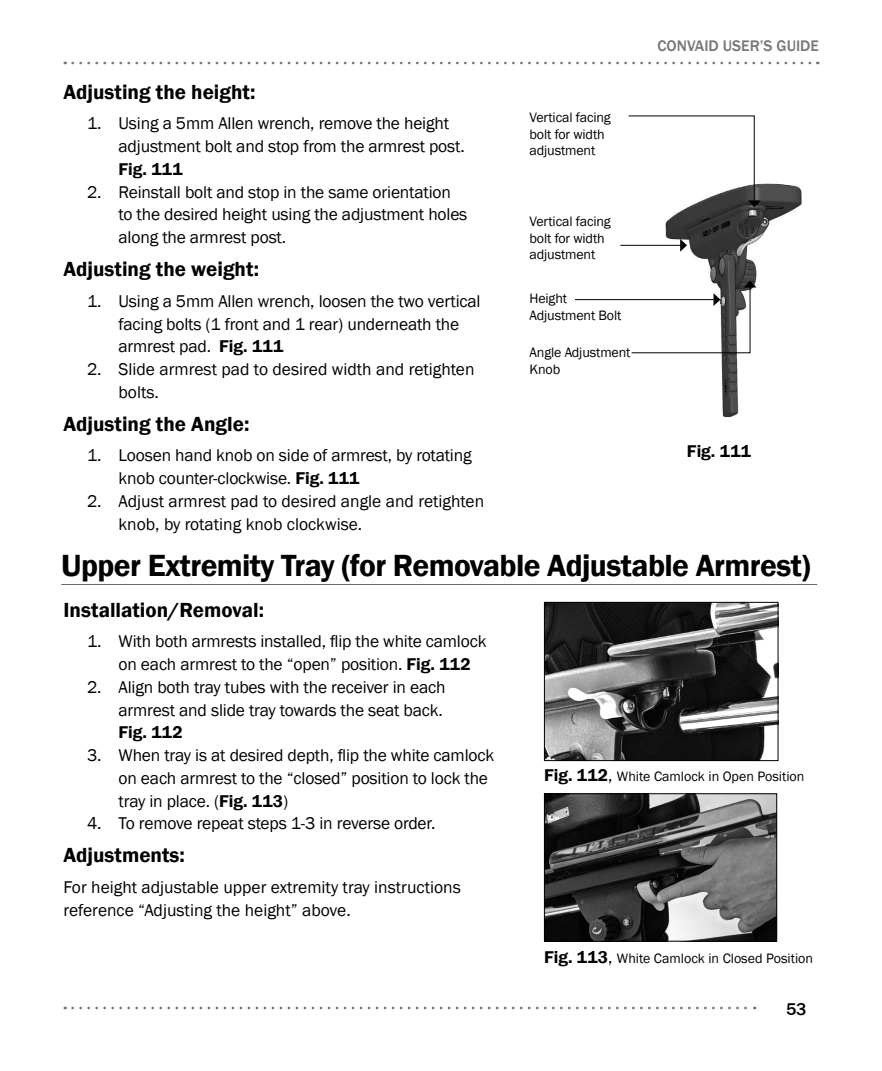
<style>
.page{position:relative;width:882px;height:1071px;background:#fff}
.page>*{position:absolute;margin:0;border:0;box-sizing:border-box;transform-origin:0 0}
.Etac_Sub_Header{font:600 31.5px "Franklin Gothic";letter-spacing:-.02em;color:#000}
.Etac_Topic_Heading{font:600 21px "Franklin Gothic";color:#000}
.Etac_UG_Paragraph{font:17.5px/22.8px "Franklin Gothic";letter-spacing:-.01em;color:#000}
.t1{font:600 17.5px "Franklin Gothic";letter-spacing:.005em;color:#000}
.t2{font:500 17.5px "Franklin Gothic";color:#000}
.t3{font:500 15.75px "Franklin Gothic";color:#767676}
.t4{font:14px/16.8px "Franklin Gothic";letter-spacing:-.01em;color:#000}
.s1{font-weight:600}
.s2{font-weight:600;font-size:17.5px}
.s3{font-size:17.5px}
</style>
<div class="page">
<svg style="left:73px;top:62px;width:745px;height:2px"></svg>
<svg style="left:73px;top:1007px;width:682px;height:2px"></svg>
<img style="left:646px;top:183px;width:156px;height:235px">
<hr style="left:61px;top:584px;width:756px;height:1px;background:#686868">
<img style="left:546px;top:795px;width:229px;height:145px">
<div style="left:544px;top:793px;width:233px;height:149px;border:1px solid #000"></div>
<img style="left:546px;top:604px;width:230px;height:155px">
<div style="left:544px;top:602px;width:234px;height:159px;border:1px solid #000"></div>
<hr style="left:620px;top:245px;width:61px;height:1px;background:#000">
<svg style="left:680px;top:239px;width:7px;height:13px"></svg>
<hr style="left:575px;top:299px;width:139px;height:1px;background:#000">
<svg style="left:628px;top:115px;width:133px;height:92px"></svg>
<svg style="left:631px;top:281px;width:125px;height:73px"></svg>
<p class="Etac_Topic_Heading" style="left:63px;top:79px;width:194px">Adjusting the height:</p>
<p class="Etac_UG_Paragraph" style="left:119px;top:112px;width:348px;text-indent:-32px">1. Using a 5mm Allen wrench, remove the height adjustment bolt and stop from the armrest post.<br><span class="s1">Fig. 111</span></p>
<p class="Etac_UG_Paragraph" style="left:119px;top:181px;width:350px;text-indent:-32px">2. Reinstall bolt and stop in the same orientation to the desired height using the adjustment holes along the armrest post.</p>
<p class="Etac_Topic_Heading" style="left:63px;top:256px;width:197px">Adjusting the weight:</p>
<p class="Etac_UG_Paragraph" style="left:119px;top:290px;width:364px;text-indent:-32px">1. Using a 5mm Allen wrench, loosen the two vertical facing bolts (1 front and 1 rear) underneath the armrest pad. <span class="s1">Fig. 111</span></p>
<p class="Etac_UG_Paragraph" style="left:119px;top:358px;width:357px;text-indent:-32px">2. Slide armrest pad to desired width and retighten bolts.</p>
<p class="Etac_Topic_Heading" style="left:63px;top:411px;width:187px">Adjusting the Angle:</p>
<p class="Etac_UG_Paragraph" style="left:119px;top:445px;width:355px;text-indent:-32px">1. Loosen hand knob on side of armrest, by rotating knob counter-clockwise. <span class="s1">Fig. 111</span></p>
<p class="Etac_UG_Paragraph" style="left:119px;top:490px;width:367px;text-indent:-32px">2. Adjust armrest pad to desired angle and retighten knob, by rotating knob clockwise.</p>
<p class="t4" style="left:530px;top:109px;width:83px">Vertical facing bolt for width adjustment</p>
<p class="t4" style="left:530px;top:213px;width:83px">Vertical facing bolt for width adjustment</p>
<p class="t4" style="left:530px;top:290px;width:93px">Height<br>Adjustment Bolt</p>
<p class="t4" style="left:530px;top:345px;width:102px">Angle Adjustment</p>
<p class="t4" style="left:530px;top:361px;width:32px">Knob</p>
<p class="t3" style="left:658px;top:36px;width:163px">CONVAID USER’S GUIDE</p>
<p class="t1" style="left:687px;top:440px;width:66px">Fig. 111</p>
<p class="Etac_Sub_Header" style="left:61px;top:546px;width:751px">Upper Extremity Tray (for Removable Adjustable Armrest)</p>
<p class="Etac_Topic_Heading" style="left:63px;top:597px;width:202px">Installation/Removal:</p>
<p class="Etac_UG_Paragraph" style="left:119px;top:630px;width:369px;text-indent:-32px">1. With both armrests installed, flip the white camlock on each armrest to the “open” position. <span class="s1">Fig. 112</span></p>
<p class="Etac_UG_Paragraph" style="left:119px;top:676px;width:328px;text-indent:-32px">2. Align both tray tubes with the receiver in each armrest and slide tray towards the seat back.<br><span class="s1">Fig. 112</span></p>
<p class="Etac_UG_Paragraph" style="left:119px;top:744px;width:377px;text-indent:-32px">3. When tray is at desired depth, flip the white camlock on each armrest to the “closed” position to lock the tray in place. (<span class="s1">Fig. 113</span>)</p>
<p class="Etac_UG_Paragraph" style="left:87px;top:812px;width:350px">4. To remove repeat steps 1-3 in reverse order.</p>
<p class="Etac_Topic_Heading" style="left:63px;top:842px;width:123px">Adjustments:</p>
<p class="Etac_UG_Paragraph" style="left:63px;top:876px;width:399px">For height adjustable upper extremity tray instructions reference “Adjusting the height” above.</p>
<p class="t4" style="left:544px;top:769px;width:262px"><span class="s2">Fig. 112</span><span class="s3">,</span> White Camlock in Open Position</p>
<p class="t4" style="left:544px;top:950px;width:271px"><span class="s2">Fig. 113</span><span class="s3">,</span> White Camlock in Closed Position</p>
<p class="t2" style="left:786px;top:998px;width:22px">53</p>
</div>
